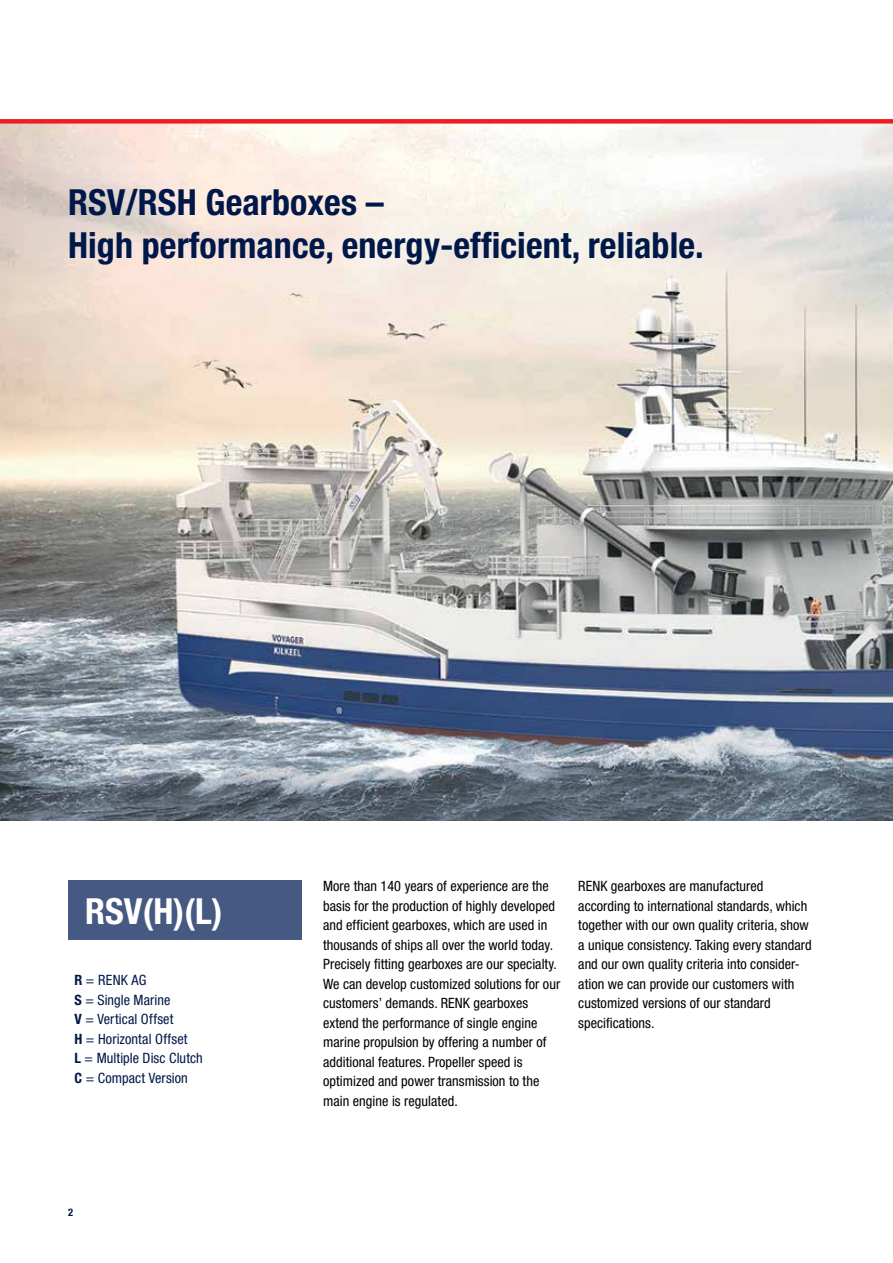
<style>
.page{position:relative;width:893px;height:1263px;background:#fff}
.page>*{position:absolute;margin:0;border:0;box-sizing:border-box;transform-origin:0 0}
.t1{font:700 condensed 36px/43.2px "Helvetica Neue LT";letter-spacing:.005em;color:#001849}
.t2{font:700 condensed 36px "Helvetica Neue LT";color:#fff}
.t3{font:condensed 14.25px/19.5px "Helvetica Neue LT";letter-spacing:.005em;color:#000}
.t4{font:condensed 14.25px/19.5px "Helvetica Neue LT";letter-spacing:.01em;color:#001849}
.t5{font:700 condensed 10.5px "Helvetica Neue LT";color:#001849}
.s1{font-weight:700}
</style>
<div class="page">
<img style="left:0;top:124px;width:893px;height:697px">
<div style="left:0;top:119px;width:893px;height:5px;background:#ed1d24"></div>
<div style="left:68px;top:880px;width:234px;height:60px;background:#465982"></div>
<h1 class="t1" style="left:68px;top:180px;width:637px">RSV/RSH Gearboxes –<br>High performance, energy-efficient, reliable.</h1>
<h1 class="t2" style="left:85px;top:889px;width:139px">RSV(H)(L)</h1>
<p class="t4" style="left:75px;top:970px;width:130px"><span class="s1">R</span> = RENK AG<br><span class="s1">S</span> = Single Marine<br><span class="s1">V</span> = Vertical Offset<br><span class="s1">H</span> = Horizontal Offset<br><span class="s1">L</span> = Multiple Disc Clutch<br><span class="s1">C</span> = Compact Version</p>
<p class="t5" style="left:68px;top:1206px;width:7px">2</p>
<p class="t3" style="left:323px;top:876px;width:239px">More than 140 years of experience are the basis for the production of highly developed and efficient gearboxes, which are used in thousands of ships all over the world today.<br>Precisely fitting gearboxes are our specialty.<br>We can develop customized solutions for our customers’ demands. RENK gearboxes extend the performance of single engine marine propulsion by offering a number of additional features. Propeller speed is optimized and power transmission to the main engine is regulated.</p>
<p class="t3" style="left:578px;top:876px;width:235px">RENK gearboxes are manufactured according to international standards, which together with our own quality criteria, show a unique consistency. Taking every standard and our own quality criteria into consider&shy;ation we can provide our customers with customized versions of our standard specifications.</p>
</div>
